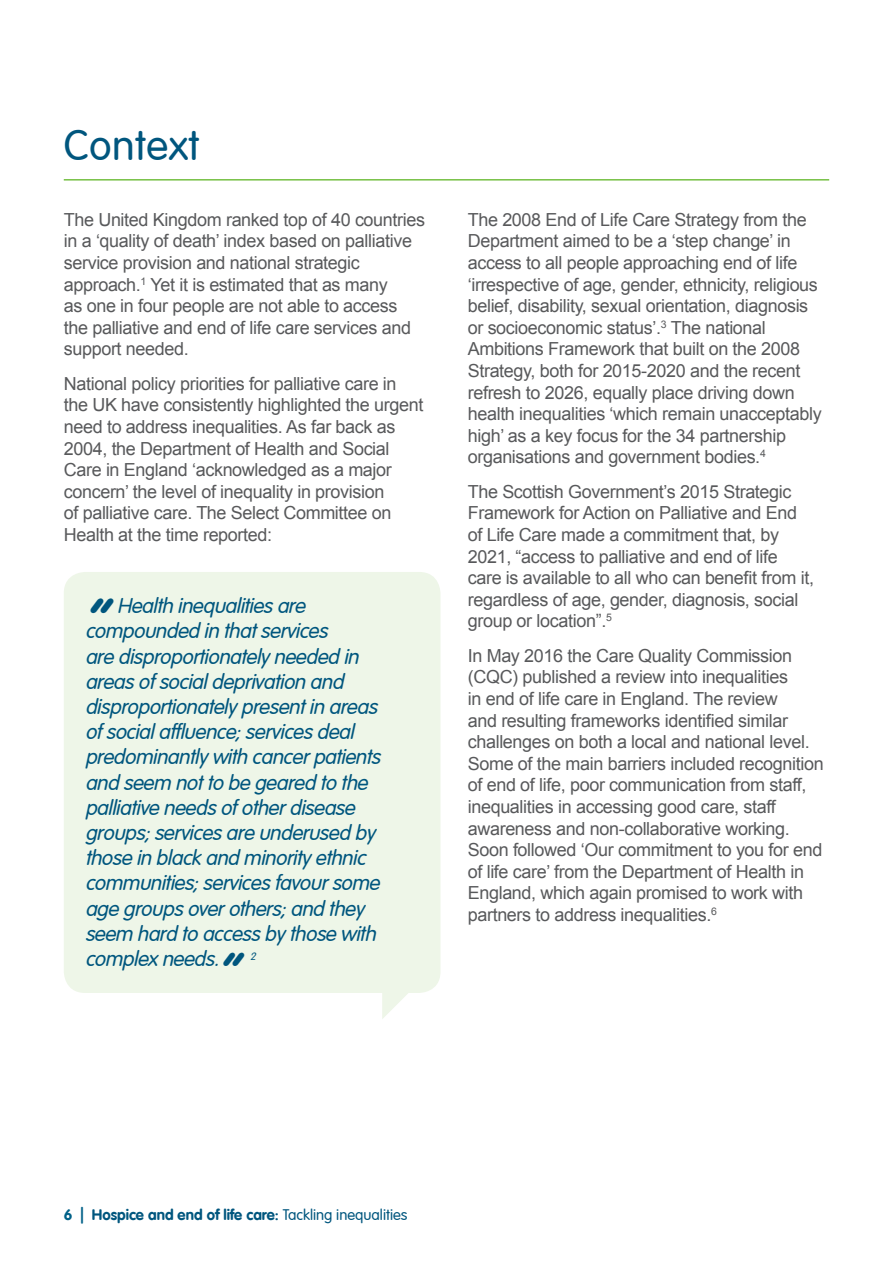
<style>
.page{position:relative;width:893px;height:1263px;background:#fff}
.page>*{position:absolute;margin:0;border:0;box-sizing:border-box;transform-origin:0 0}
.t1{font:italic 700 49.5px "VAG Rounded LT Com";color:#00567e}
.t2{font:300 42px "VAG Rounded LT Com";letter-spacing:.01em;color:#00567e}
.t3{font:italic 300 21px/25.2px "VAG Rounded LT Com";color:#00567e}
.t4{font:18px/21.6px "Arial";letter-spacing:-.02em;color:#58595b}
.t5{font:700 15px "VAG Rounded LT Com";color:#00567e}
.t6{font:italic 300 10.5px "VAG Rounded LT Com";color:#00567e}
.s1{font-weight:700;font-size:45px}
.s2{color:#006188}
.s3{font-weight:300}
</style>
<div class="page">
<div style="left:64px;top:572px;width:376px;height:421px;background:#eef6e8;border-radius:21px"></div>
<svg style="left:382px;top:993px;width:26px;height:26px"></svg>
<hr style="left:64px;top:179px;width:765px;height:2px;background:#75c044">
<h2 class="t2" style="left:64px;top:121px;width:137px">Context</h2>
<p class="t4" style="left:64px;top:209px;width:363px">The United Kingdom ranked top of 40 countries in a ‘quality of death’ index based on palliative service provision and national strategic approach.<sup>1</sup> Yet it is estimated that as many<br>as one in four people are not able to access the palliative and end of life care services and support needed.</p>
<p class="t4" style="left:64px;top:373px;width:361px">National policy priorities for palliative care in the UK have consistently highlighted the urgent need to address inequalities. As far back as 2004, the Department of Health and Social Care in England ‘acknowledged as a major concern’ the level of inequality in provision<br>of palliative care. The Select Committee on Health at the time reported:</p>
<p class="t3" style="left:85px;top:594px;width:302px;text-indent:32px">Healthinequalitiesare compounded inthatservices aredisproportionatelyneeded in areasofsocialdeprivationand disproportionatelypresentinareas ofsocialaffluence;servicesdeal predominantlywithcancerpatients and seem nottobegeared tothe palliativeneedsofotherdisease groups;servicesareunderused by thoseinblackand minorityethnic communities;servicesfavoursome agegroupsoverothers;and they seem hard toaccessbythosewith complexneeds. <span class="s1">”</span></p>
<h1 class="t1" style="left:85px;top:585px;width:37px">“</h1>
<p class="t6" style="left:250px;top:950px;width:10px">2</p>
<p class="t4" style="left:468px;top:209px;width:355px">The 2008 End of Life Care Strategy from the Department aimed to be a ‘step change’ in access to all people approaching end of life ‘irrespective of age, gender, ethnicity, religious belief, disability, sexual orientation, diagnosis or socioeconomic status’.<sup>3</sup> The national Ambitions Framework that built on the 2008<br>Strategy, both for 2015-2020 and the recent refresh to 2026, equally place driving down health inequalities ‘which remain unacceptably high’ as a key focus for the 34 partnership organisations and government bodies.<sup>4</sup></p>
<p class="t4" style="left:468px;top:481px;width:348px">The Scottish Government’s 2015 Strategic Framework for Action on Palliative and End of Life Care made a commitment that, by 2021, “access to palliative and end of life care is available to all who can benefit from it, regardless of age, gender, diagnosis, social group or location”.<sup>5</sup></p>
<p class="t4" style="left:468px;top:645px;width:357px">In May 2016 the Care Quality Commission (CQC) published a review into inequalities<br>in end of life care in England. The review<br>and resulting frameworks identified similar challenges on both a local and national level.<br>Some of the main barriers included recognition of end of life, poor communication from staff, inequalities in accessing good care, staff awareness and non-collaborative working.<br>Soon followed ‘Our commitment to you for end of life care’ from the Department of Health in England, which again promised to work with partners to address inequalities.<sup>6</sup></p>
<p class="t5" style="left:64px;top:1206px;width:345px"><span class="s2">6 |</span> Hospice and end of life care: <span class="s3">Tackling inequalities</span></p>
</div>
